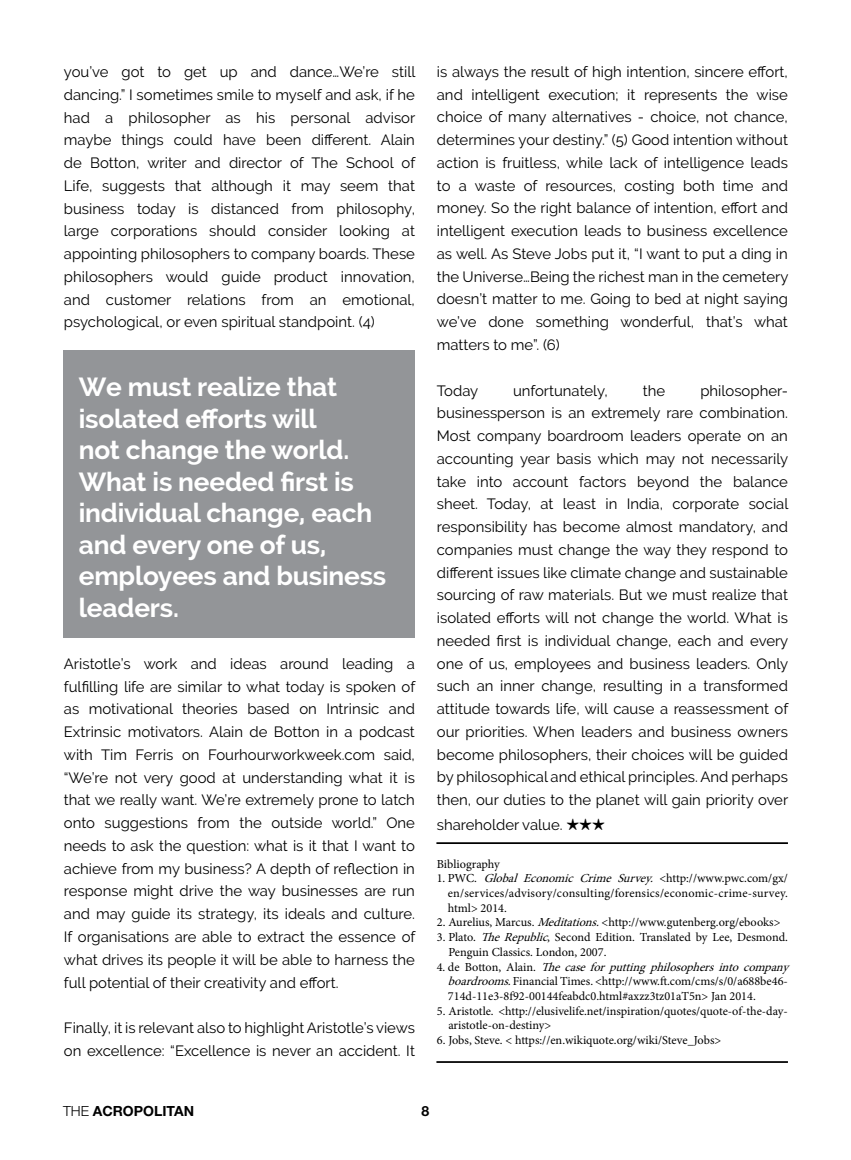
<style>
.page{position:relative;width:851px;height:1160px;background:#fff}
.page>*{position:absolute;margin:0;border:0;box-sizing:border-box;transform-origin:0 0}
.t1{font:700 26.25px/31.5px "Raleway";letter-spacing:-.005em;color:#fff}
.t2{font:14.88px/22.8px "Raleway";color:#000;text-align:justify}
.t3{font:700 14px "Helvetica Neue";color:#000}
.t4{font:12.25px/14.7px "Minion Pro";color:#000;text-align:justify}
.t5{font:italic 12.25px "Minion Pro";color:#000}
.s1{font-style:italic}
.s2{font-style:normal}
.s3{font-weight:300}
</style>
<div class="page">
<hr style="left:436px;top:1060px;width:352px;height:2px;background:#000">
<div style="left:63px;top:350px;width:352px;height:288px;background:#939598"></div>
<hr style="left:436px;top:842px;width:352px;height:1px;background:#000">
<p class="t2" style="left:64px;top:60px;width:353px">you’ve got to get up and dance…We’re still dancing.” I sometimes smile to myself and ask, if he had a philosopher as his personal advisor maybe things could have been different. Alain de Botton, writer and director of The School of Life, suggests that although it may seem that business today is distanced from philosophy, large corporations should consider looking at appointing philosophers to company boards. These philosophers would guide product innovation, and customer relations from an emotional, psychological, or even spiritual standpoint. (4)</p>
<h1 class="t1" style="left:79px;top:371px;width:309px">We must realize that isolated efforts will<br>not change the world.<br>What is needed first is individual change, each and every one of us, employees and business leaders.</h1>
<p class="t2" style="left:64px;top:652px;width:353px">Aristotle’s work and ideas around leading a fulfilling life are similar to what today is spoken of as motivational theories based on Intrinsic and Extrinsic motivators. Alain de Botton in a podcast with Tim Ferris on Fourhourworkweek.com said, “We’re not very good at understanding what it is that we really want. We’re extremely prone to latch onto suggestions from the outside world.” One needs to ask the question: what is it that I want to achieve from my business? A depth of reflection in response might drive the way businesses are run and may guide its strategy, its ideals and culture.<br>If organisations are able to extract the essence of what drives its people it will be able to harness the full potential of their creativity and effort.</p>
<p class="t2" style="left:64px;top:1016px;width:352px">Finally, it is relevant also to highlight Aristotle’s views on excellence: “Excellence is never an accident. It</p>
<p class="t2" style="left:437px;top:60px;width:353px">is always the result of high intention, sincere effort, and intelligent execution; it represents the wise choice of many alternatives - choice, not chance, determines your destiny.” (5) Good intention without action is fruitless, while lack of intelligence leads to a waste of resources, costing both time and money. So the right balance of intention, effort and intelligent execution leads to business excellence as well. As Steve Jobs put it, “I want to put a ding in the Universe…Being the richest man in the cemetery doesn’t matter to me. Going to bed at night saying we’ve done something wonderful, that’s what matters to me”. (6)</p>
<p class="t2" style="left:437px;top:379px;width:43px">Today</p>
<p class="t2" style="left:513px;top:379px;width:96px">unfortunately,</p>
<p class="t2" style="left:643px;top:379px;width:24px">the</p>
<p class="t2" style="left:437px;top:379px;width:353px;text-indent:263px">philosopher&shy;businessperson is an extremely rare combination.<br>Most company boardroom leaders operate on an accounting year basis which may not necessarily take into account factors beyond the balance sheet. Today, at least in India, corporate social responsibility has become almost mandatory, and companies must change the way they respond to different issues like climate change and sustainable sourcing of raw materials. But we must realize that isolated efforts will not change the world. What is needed first is individual change, each and every one of us, employees and business leaders. Only such an inner change, resulting in a transformed attitude towards life, will cause a reassessment of our priorities. When leaders and business owners become philosophers, their choices will be guided by philosophical and ethical principles. And perhaps then, our duties to the planet will gain priority over</p>
<p class="t2" style="left:437px;top:812px;width:127px">shareholder value.</p>
<p class="t4" style="left:437px;top:856px;width:64px">Bibliography</p>
<p class="t4" style="left:447px;top:870px;width:342px;text-indent:-11px">1. PWC. <span class="s1">Global Economic Crime Survey.</span> &lt;http://www.pwc.com/gx/ en/services/advisory/consulting/forensics/economic-crime-survey. html&gt; 2014.</p>
<p class="t4" style="left:437px;top:915px;width:345px">2. Aurelius, Marcus. <span class="s1">Meditations.</span>&lt;http://www.gutenberg.org/ebooks&gt;</p>
<p class="t4" style="left:437px;top:929px;width:352px">3. Plato. <span class="s1">TheRepublic</span>, Second Edition. Translated by Lee, Desmond.</p>
<p class="t4" style="left:448px;top:944px;width:160px">Penguin Classics. London, 2007.</p>
<p class="t5" style="left:437px;top:958px;width:357px"><span class="s2">4 . d e B o t t o n , A l a i n .</span> Thecaseforputtingphilosophersintocompany</p>
<p class="t4" style="left:448px;top:973px;width:341px"><span class="s1">boardrooms.</span>Financial Times. &lt;http://www.ft.com/cms/s/0/a688be46-</p>
<p class="t4" style="left:448px;top:988px;width:309px">714d-11e3-8f92-00144feabdc0.html#axzz3tz01aT5n&gt; Jan 2014.</p>
<p class="t4" style="left:448px;top:1003px;width:341px;text-indent:-11px">5. Aristotle. &lt;http://elusivelife.net/inspiration/quotes/quote-of-the-day&shy;aristotle-on-destiny&gt;</p>
<p class="t4" style="left:437px;top:1032px;width:286px">6. Jobs, Steve. &lt; https://en.wikiquote.org/wiki/Steve_Jobs&gt;</p>
<p class="t3" style="left:63px;top:1101px;width:132px"><span class="s3">THE</span> ACROPOLITAN</p>
<p class="t3" style="left:421px;top:1101px;width:9px">8</p>
</div>
